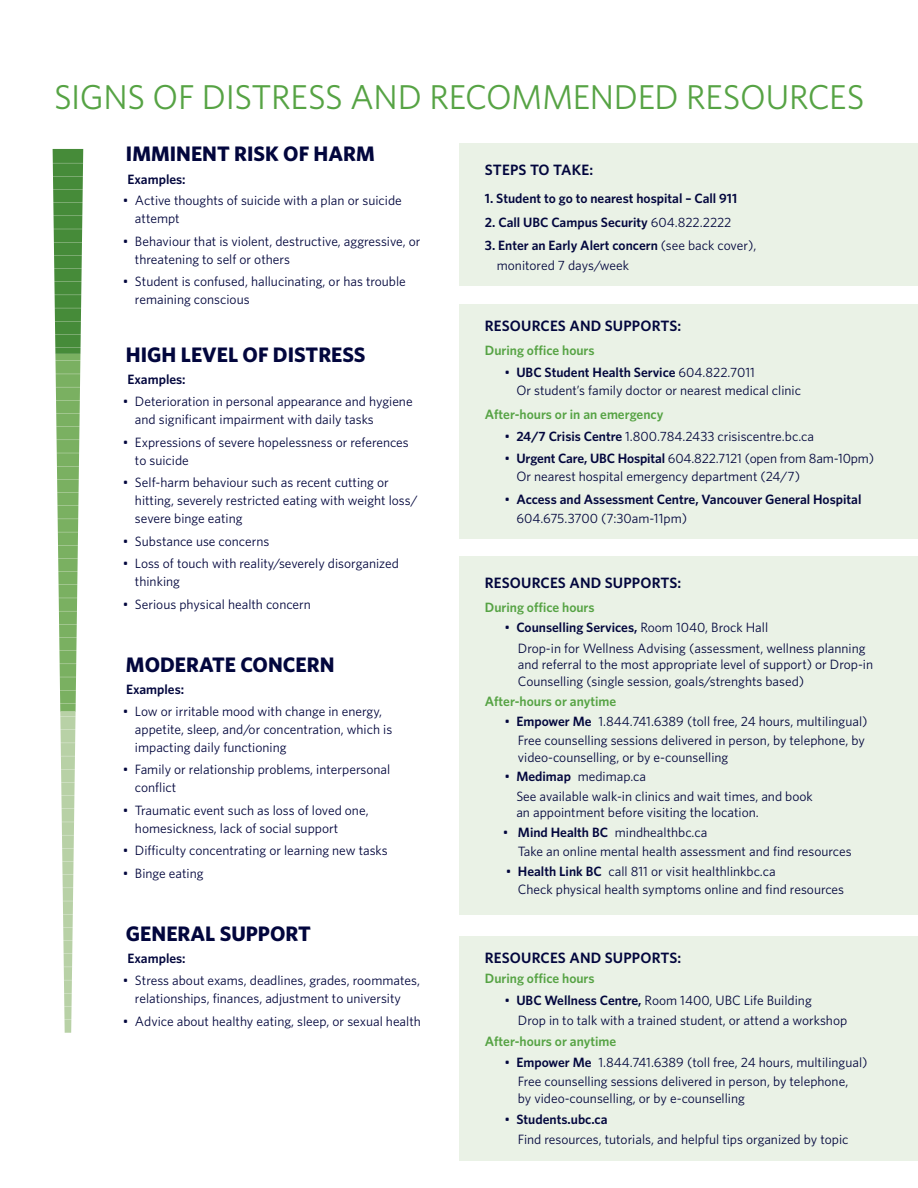
<style>
.page{position:relative;width:918px;height:1188px;background:#fff}
.page>*{position:absolute;margin:0;border:0;box-sizing:border-box;transform-origin:0 0}
.t1{font:34.5px "Whitney";letter-spacing:-.01em;color:#56a344}
.t2{font:700 21px "Whitney";color:#02063d}
.t3{font:600 15px "Whitney";letter-spacing:.01em;color:#02063d}
.t4{font:13.5px/18px "Whitney";color:#02063d}
.t5{font:600 13.5px/19.5px "Whitney";color:#02063d}
.t6{font:600 13.5px "Whitney";color:#56a344}
.s1{font-weight:400}
.s2{font-weight:600}
</style>
<div class="page">
<svg style="left:52px;top:149px;width:32px;height:884px"></svg>
<div style="left:459px;top:144px;width:459px;height:142px;background:#eaf2e6"></div>
<div style="left:459px;top:304px;width:459px;height:234px;background:#eaf2e6"></div>
<div style="left:459px;top:557px;width:459px;height:358px;background:#eaf2e6"></div>
<div style="left:459px;top:936px;width:459px;height:225px;background:#eaf2e6"></div>
<h1 class="t1" style="left:54px;top:74px;width:812px">SIGNS OF DISTRESS AND RECOMMENDED RESOURCES</h1>
<h2 class="t2" style="left:126px;top:140px;width:250px">IMMINENT RISK OF HARM</h2>
<p class="t5" style="left:128px;top:169px;width:60px">Examples:</p>
<p class="t4" style="left:135px;top:191px;width:268px;text-indent:-12px">• Active thoughts of suicide with a plan or suicide attempt</p>
<p class="t4" style="left:135px;top:232px;width:287px;text-indent:-12px">• Behaviour that is violent, destructive, aggressive, or threatening to self or others</p>
<p class="t4" style="left:135px;top:272px;width:272px;text-indent:-12px">• Student is confused, hallucinating, or has trouble remaining conscious</p>
<p class="t3" style="left:485px;top:160px;width:110px">STEPS TO TAKE:</p>
<p class="t5" style="left:485px;top:189px;width:254px">1. Student to go to nearest hospital – Call 911</p>
<p class="t5" style="left:485px;top:213px;width:248px">2. Call UBC Campus Security <span class="s1">604.822.2222</span></p>
<p class="t4" style="left:497px;top:236px;width:261px;line-height:19.5px;text-indent:-12px"><span class="s2">3. Enter an Early Alert concern</span> (see back cover), monitored 7 days/week</p>
<h2 class="t2" style="left:126px;top:341px;width:241px">HIGH LEVEL OF DISTRESS</h2>
<p class="t5" style="left:128px;top:370px;width:60px">Examples:</p>
<p class="t4" style="left:135px;top:392px;width:279px;text-indent:-12px">• Deterioration in personal appearance and hygiene and significant impairment with daily tasks</p>
<p class="t4" style="left:135px;top:433px;width:275px;text-indent:-12px">• Expressions of severe hopelessness or references to suicide</p>
<p class="t4" style="left:135px;top:473px;width:284px;text-indent:-12px">• Self-harm behaviour such as recent cutting or hitting, severely restricted eating with weight loss/ severe binge eating</p>
<p class="t4" style="left:123px;top:532px;width:148px">• Substance use concerns</p>
<p class="t4" style="left:135px;top:554px;width:265px;text-indent:-12px">• Loss of touch with reality/severely disorganized thinking</p>
<p class="t4" style="left:123px;top:595px;width:189px">• Serious physical health concern</p>
<h2 class="t2" style="left:126px;top:650px;width:210px">MODERATE CONCERN</h2>
<p class="t5" style="left:126px;top:679px;width:60px">Examples:</p>
<p class="t4" style="left:135px;top:702px;width:259px;text-indent:-12px">• Low or irritable mood with change in energy, appetite, sleep, and/or concentration, which is impacting daily functioning</p>
<p class="t4" style="left:135px;top:760px;width:257px;text-indent:-12px">• Family or relationship problems, interpersonal conflict</p>
<p class="t4" style="left:135px;top:801px;width:235px;text-indent:-12px">• Traumatic event such as loss of loved one, homesickness, lack of social support</p>
<p class="t4" style="left:123px;top:841px;width:266px">• Difficulty concentrating or learning new tasks</p>
<p class="t4" style="left:123px;top:864px;width:82px">• Binge eating</p>
<h2 class="t2" style="left:126px;top:920px;width:186px">GENERAL SUPPORT</h2>
<p class="t5" style="left:128px;top:949px;width:60px">Examples:</p>
<p class="t4" style="left:123px;top:971px;width:298px;text-align:center">• Stress about exams, deadlines, grades, roommates, relationships, finances, adjustment to university</p>
<p class="t4" style="left:123px;top:1012px;width:299px">• Advice about healthy eating, sleep, or sexual health</p>
<p class="t3" style="left:485px;top:316px;width:198px">RESOURCES AND SUPPORTS:</p>
<p class="t6" style="left:485px;top:342px;width:111px">During office hours</p>
<p class="t4" style="left:516px;top:363px;width:286px;text-indent:-12px">• <span class="s2">UBC Student Health Service</span> 604.822.7011<br>Or student’s family doctor or nearest medical clinic</p>
<p class="t6" style="left:485px;top:405px;width:180px">After-hours or in an emergency</p>
<p class="t4" style="left:504px;top:427px;width:311px">• <span class="s2">24/7 Crisis Centre</span> 1.800.784.2433 crisiscentre.bc.ca</p>
<p class="t4" style="left:516px;top:449px;width:359px;text-indent:-12px">• <span class="s2">Urgent Care, UBC Hospital</span> 604.822.7121 (open from 8am-10pm)<br>Or nearest hospital emergency department (24/7)</p>
<p class="t5" style="left:516px;top:489px;width:347px;text-indent:-12px"><span class="s1">•</span> Access and Assessment Centre, Vancouver General Hospital<br><span class="s1">604.675.3700 (7:30am-11pm)</span></p>
<p class="t3" style="left:485px;top:572px;width:198px">RESOURCES AND SUPPORTS:</p>
<p class="t6" style="left:485px;top:598px;width:111px">During office hours</p>
<p class="t4" style="left:518px;top:616px;width:349px;line-height:21px;text-indent:-14px">• <span class="s2">Counselling Services,</span> Room 1040, Brock Hall<br>Drop-in for Wellness Advising (assessment, wellness planning</p>
<p class="t4" style="left:518px;top:656px;width:357px;line-height:16.5px">and referral to the most appropriate level of support) or Drop-in<br>Counselling (single session, goals/strenghts based)</p>
<p class="t6" style="left:485px;top:692px;width:133px">After-hours or anytime</p>
<p class="t4" style="left:504px;top:711px;width:365px;line-height:19.5px;text-align:right">• <span class="s2">Empower Me</span> 1.844.741.6389 (toll free, 24 hours, multilingual)<br>Free counselling sessions delivered in person, by telephone, by</p>
<p class="t4" style="left:518px;top:748px;width:212px">video-counselling, or by e-counselling</p>
<p class="t4" style="left:516px;top:766px;width:298px;line-height:19.5px;text-indent:-12px">• <span class="s2">Medimap</span> medimap.ca<br>See available walk-in clinics and wait times, and book</p>
<p class="t4" style="left:516px;top:803px;width:244px">an appointment before visiting the location.</p>
<p class="t4" style="left:518px;top:822px;width:335px;line-height:19.5px;text-indent:-15px">• <span class="s2">Mind Health BC</span> mindhealthbc.ca<br>Take an online mental health assessment and find resources</p>
<p class="t4" style="left:518px;top:861px;width:328px;text-indent:-12px">• <span class="s2">Health Link BC</span> call 811 or visit healthlinkbc.ca<br>Check physical health symptoms online and find resources</p>
<p class="t3" style="left:485px;top:948px;width:198px">RESOURCES AND SUPPORTS:</p>
<p class="t6" style="left:485px;top:969px;width:111px">During office hours</p>
<p class="t4" style="left:518px;top:989px;width:331px;line-height:20.1px;text-indent:-14px">• <span class="s2">UBC Wellness Centre,</span> Room 1400, UBC Life Building<br>Drop in to talk with a trained student, or attend a workshop</p>
<p class="t6" style="left:485px;top:1033px;width:133px">After-hours or anytime</p>
<p class="t4" style="left:504px;top:1052px;width:365px;line-height:19.5px;text-align:center">• <span class="s2">Empower Me</span> 1.844.741.6389 (toll free, 24 hours, multilingual)<br>Free counselling sessions delivered in person, by telephone,</p>
<p class="t4" style="left:518px;top:1089px;width:229px">by video-counselling, or by e-counselling</p>
<p class="t4" style="left:518px;top:1110px;width:332px;line-height:19.5px;text-indent:-14px">• <span class="s2">Students.ubc.ca<br></span>Find resources, tutorials, and helpful tips organized by topic</p>
</div>
